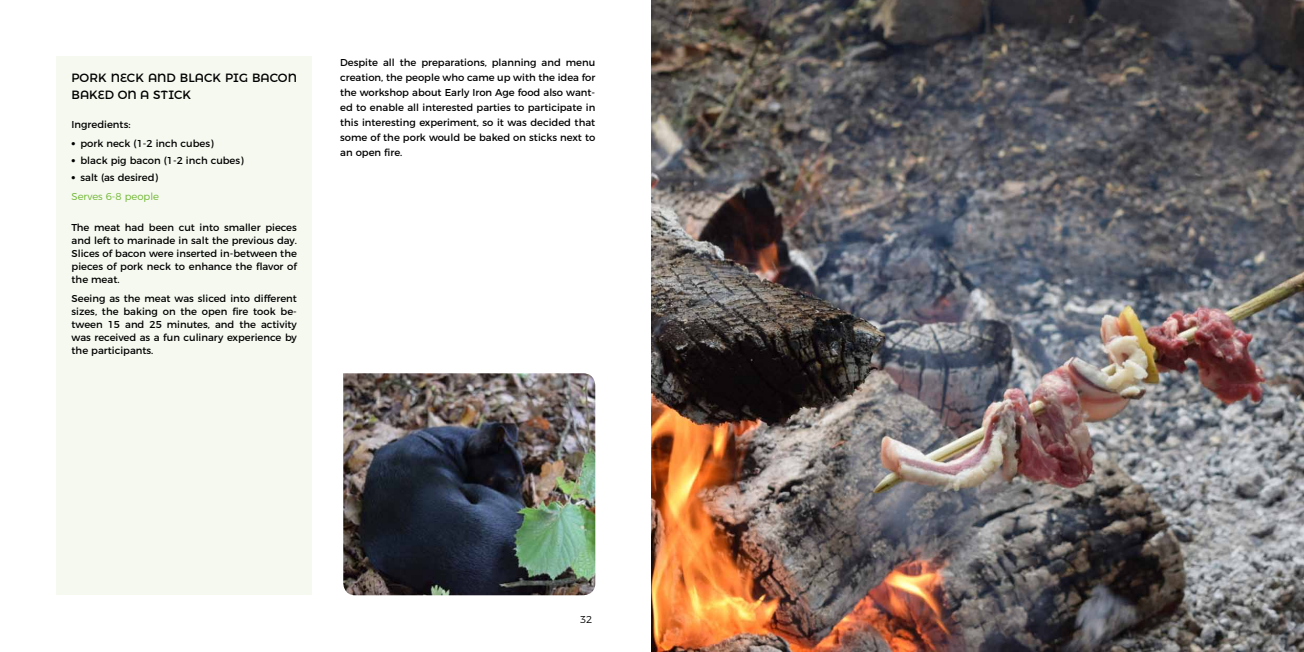
<style>
.page{position:relative;width:1304px;height:652px;background:#fff}
.page>*{position:absolute;margin:0;border:0;box-sizing:border-box;transform-origin:0 0}
.t1{font:12px/17px "Montserrat Alternates";color:#000}
.t2{font:10px/13px "Montserrat";color:#000;text-align:justify}
.t3{font:300 10px "Montserrat Alternates";color:#000}
.s1{font-family:"Resavska BG";font-weight:700}
.s2{font-weight:300;color:#6cb52d}
</style>
<div class="page">
<div style="left:57px;top:57px;width:255px;height:538px;background:#f5f9ef"></div>
<img style="left:652px;top:0;width:652px;height:652px">
<img style="left:343px;top:373px;width:252px;height:222px">
<p class="t1" style="left:72px;top:69px;width:227px">PORK NECK AND BLACK PIG BACON<br>BAKED ON A STICK</p>
<p class="t2" style="left:72px;top:117px;width:60px">Ingredients:</p>
<p class="t2" style="left:72px;top:136px;width:143px"><span class="s1">•</span> pork neck (1-2 inch cubes)</p>
<p class="t2" style="left:72px;top:153px;width:174px"><span class="s1">•</span> black pig bacon (1-2 inch cubes)</p>
<p class="t2" style="left:72px;top:167px;width:89px;line-height:18.7px"><span class="s1">•</span> salt (as desired)<br><span class="s2">Serves 6-8 people</span></p>
<p class="t2" style="left:72px;top:220px;width:227px">The meat had been cut into smaller pieces and left to marinade in salt the previous day.<br>Slices of bacon were inserted in-between the pieces of pork neck to enhance the flavor of the meat.</p>
<p class="t2" style="left:72px;top:291px;width:227px">Seeing as the meat was sliced into different sizes, the baking on the open fire took be&shy;tween 15 and 25 minutes, and the activity was received as a fun culinary experience by the participants.</p>
<p class="t2" style="left:340px;top:55px;width:257px;line-height:15px">Despite all the preparations, planning and menu creation, the people who came up with the idea for the workshop about Early Iron Age food also want&shy;ed to enable all interested parties to participate in this interesting experiment, so it was decided that some of the pork would be baked on sticks next to an open fire.</p>
<p class="t3" style="left:580px;top:612px;width:14px">32</p>
</div>
